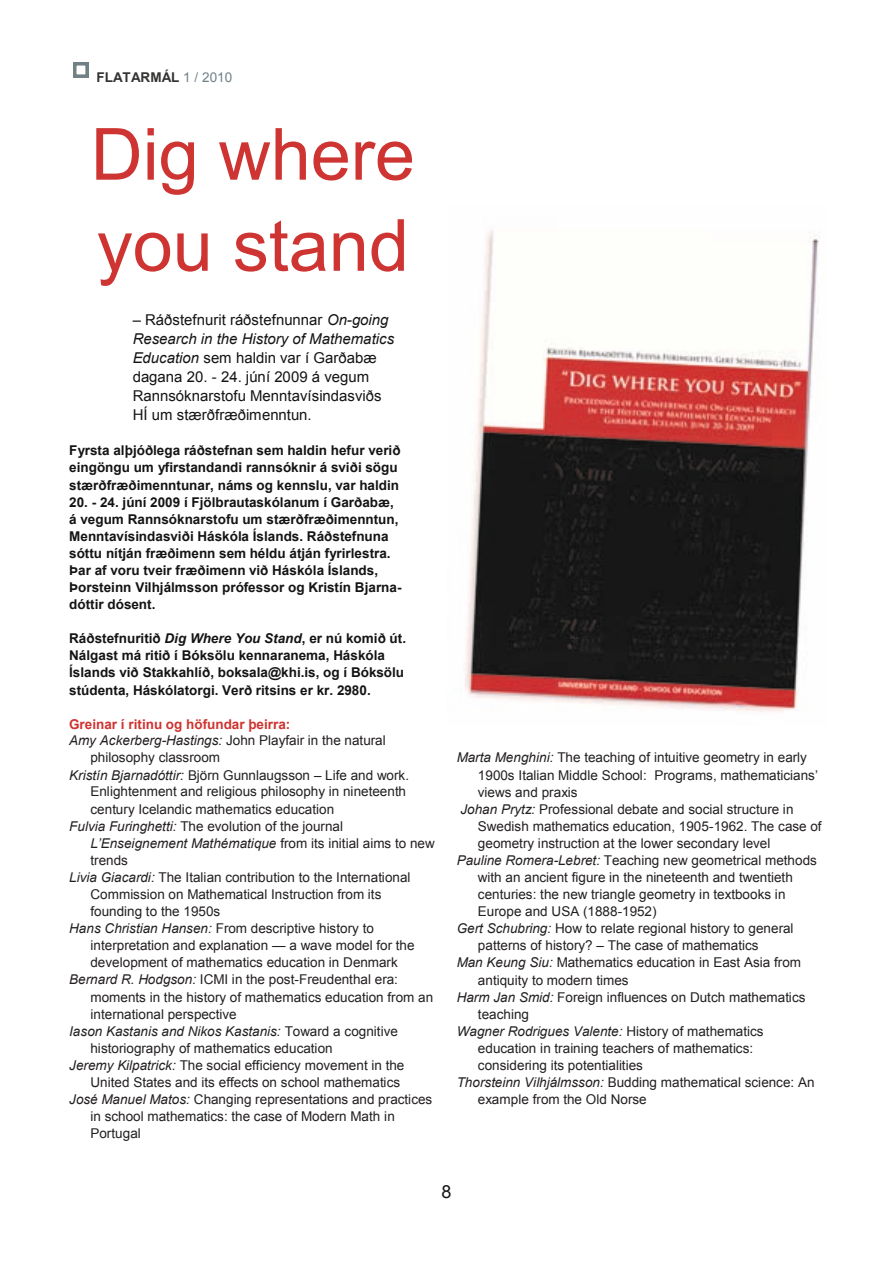
<style>
.page{position:relative;width:893px;height:1263px;background:#fff}
.page>*{position:absolute;margin:0;border:0;box-sizing:border-box;transform-origin:0 0}
.t1{font:72px/91.1px "Arial";color:#ce3431}
.t2{font:18px "Arial";color:#131413}
.t3{font:15px/18.9px "Arial";color:#131413}
.t4{font:13.5px "Arial";letter-spacing:.005em;color:#231f20}
.t5{font:700 13.5px/17.1px "Arial";color:#131413}
.t6{font:italic 13.5px "Arial";letter-spacing:.005em;color:#231f20}
.t7{font:700 13.5px "Arial";color:#ce3431}
.t8{font:700 13.5px "Arial";color:#353433}
.s1{font-weight:400;color:#718186}
.s2{font-style:italic}
.s3{font-style:normal}
</style>
<div class="page">
<svg style="left:73px;top:63px;width:15px;height:14px"></svg>
<img style="left:465px;top:230px;width:354px;height:482px">
<p class="t8" style="left:97px;top:68px;width:137px">FLATARMÁL <span class="s1">1 / 2010</span></p>
<h1 class="t1" style="left:91px;top:110px;width:326px">Dig where you stand</h1>
<p class="t3" style="left:133px;top:311px;width:263px">– Ráðstefnurit ráðstefnunnar <span class="s2">On-going Research in the History of Mathematics Education</span> sem haldin var í Garðabæ dagana 20. - 24. júní 2009 á vegum Rannsóknarstofu Menntavísindasviðs HÍ um stærðfræðimenntun.</p>
<p class="t5" style="left:69px;top:442px;width:333px">Fyrsta alþjóðlega ráðstefnan sem haldin hefur verið eingöngu um yfirstandandi rannsóknir á sviði sögu stærðfræðimenntunar, náms og kennslu, var haldin</p>
<p class="t5" style="left:69px;top:494px;width:334px">20. - 24. júní 2009 í Fjölbrautaskólanum í Garðabæ, á vegum Rannsóknarstofu um stærðfræðimenntun, Menntavísindasviði Háskóla Íslands. Ráðstefnuna sóttu nítján fræðimenn sem héldu átján fyrirlestra.<br>Þar af voru tveir fræðimenn við Háskóla Íslands, Þorsteinn Vilhjálmsson prófessor og Kristín Bjarna&shy;dóttir dósent.</p>
<p class="t5" style="left:69px;top:630px;width:338px">Ráðstefnuritið <span class="s2">Dig Where You Stand</span>, er nú komið út.<br>Nálgast má ritið í Bóksölu kennaranema, Háskóla Íslands við Stakkahlíð, boksala@khi.is, og í Bóksölu stúdenta, Háskólatorgi. Verð ritsins er kr. 2980.</p>
<p class="t7" style="left:69px;top:715px;width:223px">Greinar í ritinu og höfundar þeirra:</p>
<p class="t4" style="left:69px;top:732px;width:318px"><span class="s2">Amy Ackerberg-Hastings:</span> John Playfair in the natural</p>
<p class="t4" style="left:90px;top:749px;width:131px">philosophy classroom</p>
<p class="t4" style="left:69px;top:766px;width:341px"><span class="s2">Kristín Bjarnadóttir:</span> Björn Gunnlaugsson – Life and work.</p>
<p class="t4" style="left:90px;top:783px;width:317px">Enlightenment and religious philosophy in nineteenth</p>
<p class="t4" style="left:90px;top:800px;width:245px">century Icelandic mathematics education</p>
<p class="t4" style="left:69px;top:817px;width:275px"><span class="s2">Fulvia Furinghetti:</span> The evolution of the journal</p>
<p class="t6" style="left:90px;top:834px;width:346px">L’Enseignement Mathématique <span class="s3">from its initial aims to new</span></p>
<p class="t4" style="left:90px;top:851px;width:39px">trends</p>
<p class="t4" style="left:69px;top:868px;width:343px"><span class="s2">Livia Giacardi:</span> The Italian contribution to the International</p>
<p class="t4" style="left:90px;top:885px;width:293px">Commission on Mathematical Instruction from its</p>
<p class="t4" style="left:90px;top:903px;width:131px">founding to the 1950s</p>
<p class="t4" style="left:69px;top:919px;width:306px"><span class="s2">Hans Christian Hansen:</span> From descriptive history to</p>
<p class="t4" style="left:90px;top:937px;width:326px">interpretation and explanation — a wave model for the</p>
<p class="t4" style="left:90px;top:954px;width:309px">development of mathematics education in Denmark</p>
<p class="t4" style="left:69px;top:971px;width:330px"><span class="s2">Bernard R. Hodgson:</span> ICMI in the post-Freudenthal era:</p>
<p class="t4" style="left:90px;top:988px;width:344px">moments in the history of mathematics education from an</p>
<p class="t4" style="left:90px;top:1005px;width:148px">international perspective</p>
<p class="t6" style="left:69px;top:1022px;width:330px">Iason Kastanis and Nikos Kastanis: <span class="s3">Toward a cognitive</span></p>
<p class="t4" style="left:90px;top:1039px;width:244px">historiography of mathematics education</p>
<p class="t4" style="left:69px;top:1056px;width:337px"><span class="s2">Jeremy Kilpatrick:</span> The social efficiency movement in the</p>
<p class="t4" style="left:90px;top:1073px;width:311px">United States and its effects on school mathematics</p>
<p class="t4" style="left:69px;top:1090px;width:365px"><span class="s2">José Manuel Matos:</span> Changing representations and practices</p>
<p class="t4" style="left:90px;top:1107px;width:306px">in school mathematics: the case of Modern Math in</p>
<p class="t4" style="left:90px;top:1125px;width:52px">Portugal</p>
<p class="t4" style="left:457px;top:749px;width:352px"><span class="s2">Marta Menghini:</span> The teaching of intuitive geometry in early</p>
<p class="t4" style="left:478px;top:766px;width:342px">1900s Italian Middle School: Programs, mathematicians’</p>
<p class="t4" style="left:478px;top:783px;width:101px">views and praxis</p>
<p class="t4" style="left:460px;top:800px;width:335px"><span class="s2">Johan Prytz:</span> Professional debate and social structure in</p>
<p class="t4" style="left:478px;top:817px;width:345px">Swedish mathematics education, 1905-1962. The case of</p>
<p class="t4" style="left:478px;top:834px;width:294px">geometry instruction at the lower secondary level</p>
<p class="t4" style="left:457px;top:851px;width:362px"><span class="s2">Pauline Romera-Lebret:</span> Teaching new geometrical methods</p>
<p class="t4" style="left:478px;top:868px;width:316px">with an ancient figure in the nineteenth and twentieth</p>
<p class="t4" style="left:478px;top:885px;width:309px">centuries: the new triangle geometry in textbooks in</p>
<p class="t4" style="left:478px;top:903px;width:180px">Europe and USA (1888-1952)</p>
<p class="t4" style="left:457px;top:919px;width:338px"><span class="s2">Gert Schubring:</span> How to relate regional history to general</p>
<p class="t4" style="left:478px;top:937px;width:282px">patterns of history? – The case of mathematics</p>
<p class="t4" style="left:457px;top:954px;width:346px"><span class="s2">Man Keung Siu:</span> Mathematics education in East Asia from</p>
<p class="t4" style="left:478px;top:971px;width:152px">antiquity to modern times</p>
<p class="t4" style="left:457px;top:988px;width:350px"><span class="s2">Harm Jan Smid:</span> Foreign influences on Dutch mathematics</p>
<p class="t4" style="left:478px;top:1005px;width:53px">teaching</p>
<p class="t6" style="left:457px;top:1022px;width:308px">Wagner Rodrigues Valente: <span class="s3">History of mathematics</span></p>
<p class="t4" style="left:478px;top:1039px;width:277px">education in training teachers of mathematics:</p>
<p class="t4" style="left:478px;top:1056px;width:166px">considering its potentialities</p>
<p class="t4" style="left:457px;top:1073px;width:359px"><span class="s2">Thorsteinn Vilhjálmsson:</span> Budding mathematical science: An</p>
<p class="t4" style="left:478px;top:1090px;width:170px">example from the Old Norse</p>
<h2 class="t2" style="left:442px;top:1179px;width:12px">8</h2>
</div>
